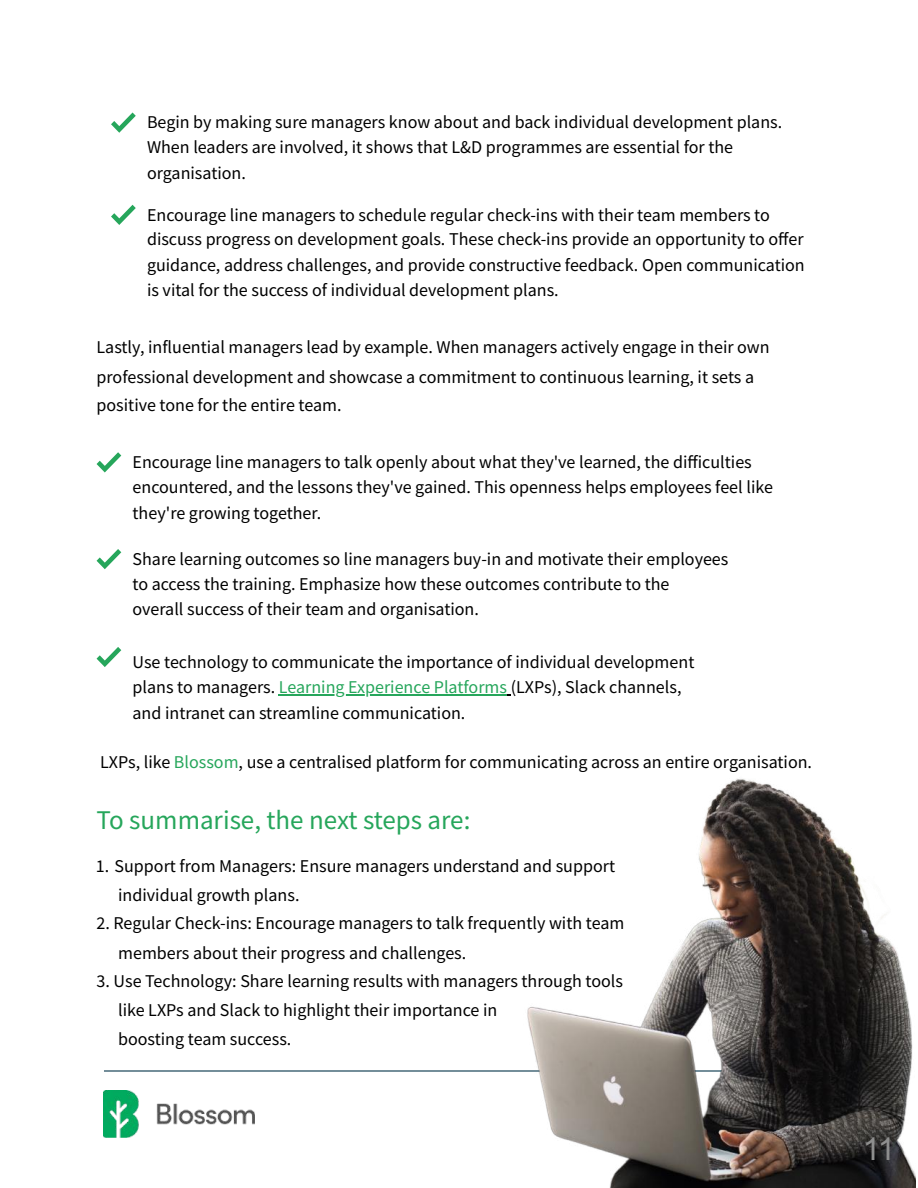
<style>
.page{position:relative;width:918px;height:1188px;background:#fff}
.page>*{position:absolute;margin:0;border:0;box-sizing:border-box;transform-origin:0 0}
.t1{font:31.5px "Arial";color:#8f8f8f}
.t2{font:27px "Source Sans Pro";color:#26a65b}
.t3{font:18px/25.3px "Source Sans Pro";color:#000}
.s1{color:#26a65b}
</style>
<div class="page">
<hr style="left:105px;top:1070px;width:708px;height:2px;background:#08364c">
<img style="left:514px;top:779px;width:402px;height:409px">
<img style="left:104px;top:1090px;width:150px;height:47px">
<svg style="left:111px;top:112px;width:25px;height:21px"></svg>
<svg style="left:111px;top:205px;width:25px;height:20px"></svg>
<svg style="left:97px;top:452px;width:24px;height:20px"></svg>
<hr style="left:279px;top:694px;width:228px;height:1px;background:#26a65b">
<svg style="left:97px;top:549px;width:24px;height:20px"></svg>
<svg style="left:97px;top:647px;width:24px;height:20px"></svg>
<p class="t3" style="left:147px;top:109px;width:637px">Begin by making sure managers know about and back individual development plans.<br>When leaders are involved, it shows that L&amp;D programmes are essential for the organisation.</p>
<p class="t3" style="left:147px;top:202px;width:659px">Encourage line managers to schedule regular check-ins with their team members to discuss progress on development goals. These check-ins provide an opportunity to offer guidance, address challenges, and provide constructive feedback. Open communication is vital for the success of individual development plans.</p>
<p class="t3" style="left:97px;top:333px;width:675px;line-height:28.7px">Lastly, influential managers lead by example. When managers actively engage in their own professional development and showcase a commitment to continuous learning, it sets a positive tone for the entire team.</p>
<p class="t3" style="left:133px;top:449px;width:642px">Encourage line managers to talk openly about what they've learned, the difficulties encountered, and the lessons they've gained. This openness helps employees feel like they're growing together.</p>
<p class="t3" style="left:133px;top:546px;width:597px">Share learning outcomes so line managers buy-in and motivate their employees to access the training. Emphasize how these outcomes contribute to the<br>overall success of their team and organisation.</p>
<p class="t3" style="left:133px;top:649px;width:563px">Use technology to communicate the importance of individual development plans to managers. <span class="s1">Learning Experience Platforms</span> (LXPs), Slack channels, and intranet can streamline communication.</p>
<p class="t3" style="left:100px;top:749px;width:713px">LXPs, like <span class="s1">Blossom</span>, use a centralised platform for communicating across an entire organisation.</p>
<h2 class="t2" style="left:97px;top:803px;width:375px">To summarise, the next steps are:</h2>
<p class="t3" style="left:96px;top:853px;width:521px">1. Support from Managers: Ensure managers understand and support</p>
<p class="t3" style="left:118px;top:882px;width:183px">individual growth plans.</p>
<p class="t3" style="left:118px;top:908px;width:508px;line-height:29.2px;text-indent:-22px">2. Regular Check-ins: Encourage managers to talk frequently with team members about their progress and challenges.</p>
<p class="t3" style="left:118px;top:966px;width:506px;line-height:29.2px;text-indent:-22px">3. Use Technology: Share learning results with managers through tools like LXPs and Slack to highlight their importance in<br>boosting team success.</p>
<h1 class="t1" style="left:863px;top:1131px;width:34px">11</h1>
</div>
